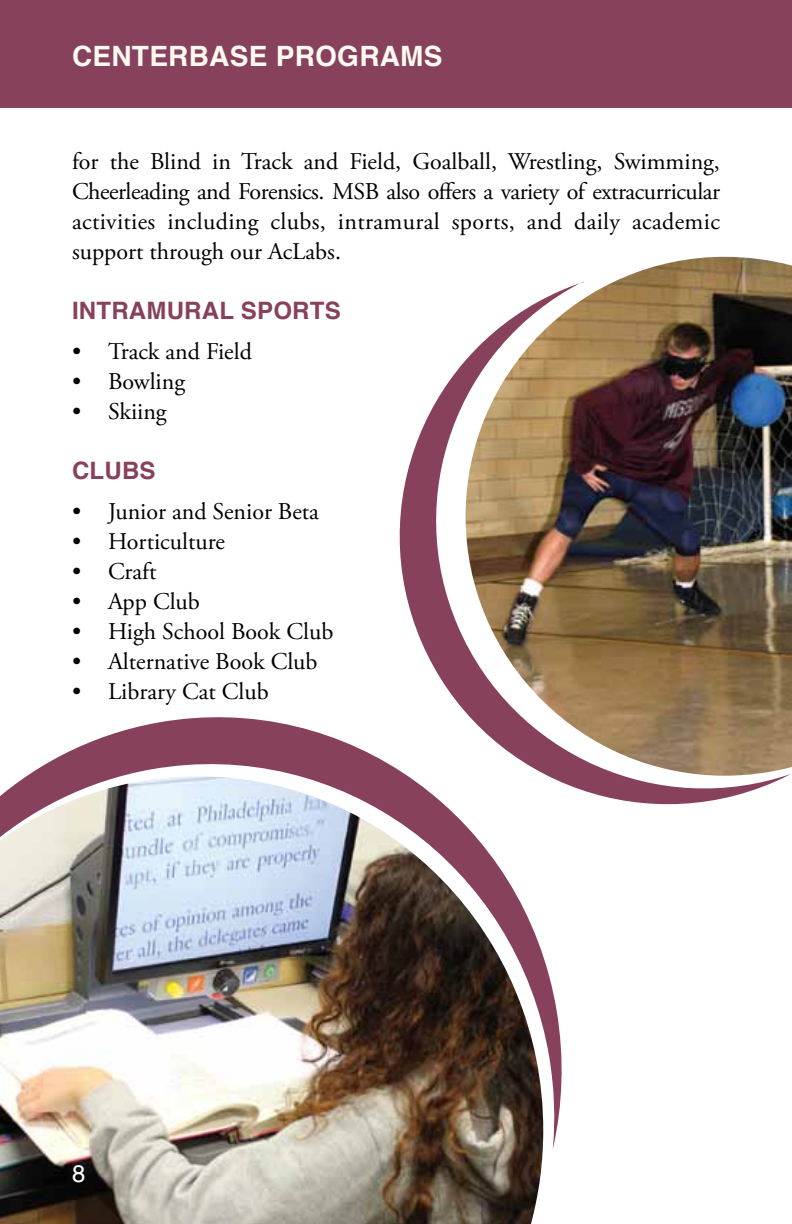
<style>
.page{position:relative;width:792px;height:1224px;background:#fff}
.page>*{position:absolute;margin:0;border:0;box-sizing:border-box;transform-origin:0 0}
.t1{font:700 28px "Helvetica";letter-spacing:.01em;color:#fbf9f0}
.t2{font:24px/30px "Adobe Garamond Pro";color:#000;text-align:justify}
.t3{font:700 24px "Helvetica";color:#87415d}
.t4{font:24px "Helvetica";color:#fff}
</style>
<div class="page">
<svg style="left:27px;top:717px;width:535px;height:432px;fill:#87415d"></svg>
<img style="left:0;top:776px;width:543px;height:448px">
<svg style="left:363px;top:360px;width:424px;height:481px"></svg>
<img style="left:466px;top:257px;width:326px;height:519px">
<div style="left:0;top:0;width:792px;height:108px;background:#87415d"></div>
<p class="t1" style="left:72px;top:34px;width:41px">CENTERBASE</p>
<p class="t1" style="left:276px;top:34px;width:105px">PROGRAMS</p>
<p class="t2" style="left:72px;top:147px;width:649px">for the Blind in Track and Field, Goalball, Wrestling, Swimming, Cheerleading and Forensics. MSB also offers a variety of extracurricular activities including clubs, intramural sports, and daily academic support through our AcLabs.</p>
<p class="t3" style="left:72px;top:291px;width:17px">INTRAMURAL</p>
<p class="t3" style="left:241px;top:291px;width:18px">SPO</p>
<p class="t3" style="left:292px;top:291px;width:50px">RTS</p>
<p class="t2" style="left:72px;top:337px;width:181px">• Track and Field</p>
<p class="t2" style="left:72px;top:367px;width:115px">• Bowling</p>
<p class="t2" style="left:72px;top:397px;width:96px">• Skiing</p>
<p class="t3" style="left:72px;top:451px;width:35px">CLUBS</p>
<p class="t2" style="left:72px;top:497px;width:248px">• Junior and Senior Beta</p>
<p class="t2" style="left:72px;top:527px;width:154px">• Horticulture</p>
<p class="t2" style="left:72px;top:557px;width:86px">• Craft</p>
<p class="t2" style="left:72px;top:587px;width:129px">• App Club</p>
<p class="t2" style="left:72px;top:617px;width:263px">• High School Book Club</p>
<p class="t2" style="left:72px;top:647px;width:247px">• Alternative Book Club</p>
<p class="t2" style="left:72px;top:677px;width:198px">• Library Cat Club</p>
<p class="t4" style="left:72px;top:1155px;width:15px">8</p>
</div>
